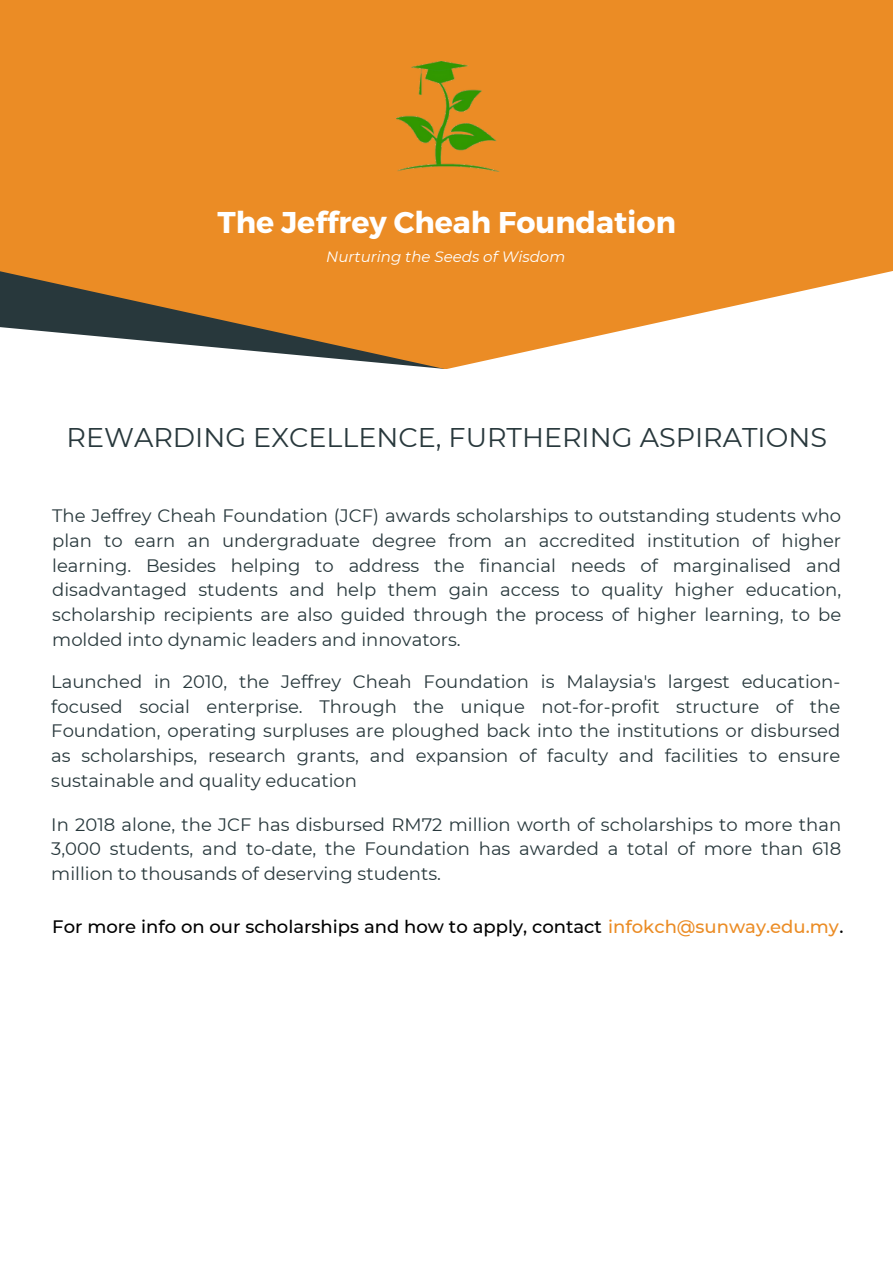
<style>
.page{position:relative;width:893px;height:1264px;background:#fff}
.page>*{position:absolute;margin:0;border:0;box-sizing:border-box;transform-origin:0 0}
.t1{font:700 30px "Montserrat";color:#fff}
.t2{font:27px "Montserrat";color:#28383c}
.t3{font:18px/24.8px "Montserrat";color:#28383c;text-align:justify}
.t4{font:500 18px "Montserrat";color:#000}
.t5{font:italic 15px "Montserrat";color:#fff}
.s1{color:#eb8c25}
</style>
<div class="page">
<svg style="left:0;top:220px;width:892px;height:149px;fill:#eb8c25"></svg>
<div style="left:0;top:0;width:892px;height:220px;background:#eb8c25"></div>
<img style="left:397px;top:61px;width:101px;height:110px">
<p class="t1" style="left:217px;top:202px;width:460px">The Jeffrey Cheah Foundation</p>
<p class="t5" style="left:326px;top:247px;width:240px">Nurturing the Seeds of Wisdom</p>
<p class="t2" style="left:66px;top:420px;width:761px">REWARDING EXCELLENCE, FURTHERING ASPIRATIONS</p>
<p class="t3" style="left:52px;top:503px;width:790px">The Jeffrey Cheah Foundation (JCF) awards scholarships to outstanding students who plan to earn an undergraduate degree from an accredited institution of higher learning. Besides helping to address the financial needs of marginalised and disadvantaged students and help them gain access to quality higher education, scholarship recipients are also guided through the process of higher learning, to be molded into dynamic leaders and innovators.</p>
<p class="t3" style="left:51px;top:669px;width:790px">Launched in 2010, the Jeffrey Cheah Foundation is Malaysia's largest education&shy;focused social enterprise. Through the unique not-for-profit structure of the Foundation, operating surpluses are ploughed back into the institutions or disbursed as scholarships, research grants, and expansion of faculty and facilities to ensure sustainable and quality education</p>
<p class="t3" style="left:51px;top:811px;width:791px">In 2018 alone, the JCF has disbursed RM72 million worth of scholarships to more than 3,000 students, and to-date, the Foundation has awarded a total of more than 618 million to thousands of deserving students.</p>
<p class="t4" style="left:52px;top:915px;width:792px">For more info on our scholarships and how to apply, contact <span class="s1">infokch@sunway.edu.my</span>.</p>
</div>
